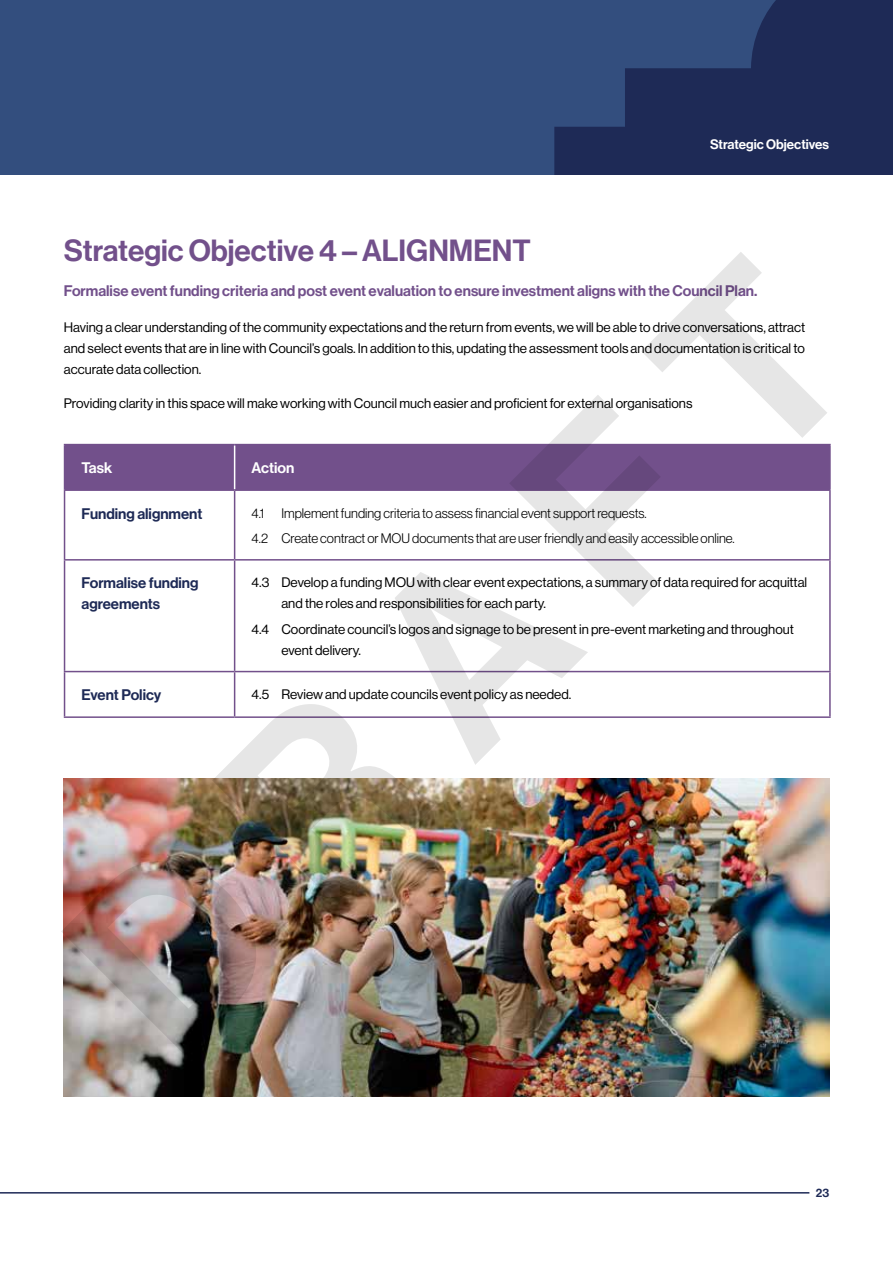
<style>
.page{position:relative;width:893px;height:1263px;background:#fff}
.page>*{position:absolute;margin:0;border:0;box-sizing:border-box;transform-origin:0 0}
.t1{font:244.95px "N Haas Grotesk DS Pro 65 Md";color:#000}
.t2{font:30px "N Haas Grotesk DS Pro 65 Md";color:#72508b}
.t3{font:15px "N Haas Grotesk DS Pro 65 Md";color:#72508b}
.t4{font:15px/21px "N Haas Grotesk DS Pro 65 Md";color:#1e2a56}
.t5{font:15px "N Haas Grotesk DS Pro 65 Md";color:#fff}
.t6{font:13.5px/21px "N Haas Grotesk DS Pro 55 Rg";color:#000}
.t7{font:13.5px/25.2px "N Haas Grotesk DS Pro 45 Lt";color:#000}
.t8{font:13.5px "N Haas Grotesk DS Pro 65 Md";color:#fff}
.t9{font:12px "N Haas Grotesk DS Pro 65 Md";color:#1e2a56}
</style>
<div class="page">
<div style="left:0;top:0;width:893px;height:174px;background:#334e7e"></div>
<svg style="left:554px;top:0;width:339px;height:174px;fill:#1e2a56"></svg>
<hr style="left:0;top:1192px;width:809px;height:1px;background:#1e2a56">
<div style="left:65px;top:445px;width:764px;height:44px;background:#72508b"></div>
<hr style="left:234px;top:445px;width:1px;height:44px;background:#fff">
<hr style="left:64px;top:444px;width:171px;height:1px;background:#72508b">
<hr style="left:64px;top:445px;width:1px;height:44px;background:#72508b">
<hr style="left:235px;top:444px;width:596px;height:1px;background:#72508b">
<hr style="left:829px;top:445px;width:2px;height:44px;background:#72508b">
<hr style="left:64px;top:489px;width:171px;height:2px;background:#72508b">
<hr style="left:235px;top:489px;width:596px;height:2px;background:#72508b">
<hr style="left:64px;top:491px;width:1px;height:68px;background:#72508b">
<hr style="left:234px;top:491px;width:1px;height:68px;background:#72508b">
<hr style="left:829px;top:491px;width:2px;height:68px;background:#72508b">
<hr style="left:64px;top:559px;width:171px;height:2px;background:#72508b">
<hr style="left:64px;top:561px;width:1px;height:110px;background:#72508b">
<hr style="left:235px;top:559px;width:596px;height:2px;background:#72508b">
<hr style="left:234px;top:561px;width:1px;height:110px;background:#72508b">
<hr style="left:829px;top:561px;width:2px;height:110px;background:#72508b">
<hr style="left:64px;top:671px;width:171px;height:1px;background:#72508b">
<hr style="left:64px;top:672px;width:1px;height:44px;background:#72508b">
<hr style="left:235px;top:671px;width:596px;height:1px;background:#72508b">
<hr style="left:234px;top:672px;width:1px;height:44px;background:#72508b">
<hr style="left:829px;top:672px;width:2px;height:44px;background:#72508b">
<hr style="left:64px;top:716px;width:171px;height:2px;background:#72508b">
<hr style="left:235px;top:716px;width:596px;height:2px;background:#72508b">
<img style="left:64px;top:778px;width:765px;height:318px">
<p class="t8" style="left:710px;top:136px;width:121px">Strategic Objectives</p>
<h2 class="t2" style="left:64px;top:233px;width:469px">Strategic Objective 4 – ALIGNMENT</h2>
<p class="t3" style="left:64px;top:282px;width:695px">Formalise event funding criteria and post event evaluation to ensure investment aligns with the Council Plan.</p>
<p class="t6" style="left:64px;top:317px;width:743px;text-align:justify">Having a clear understanding of the community expectations and the return from events, we will be able to drive conversations, attract and select events that are in line with Council’s goals. In addition to this, updating the assessment tools and documentation is critical to accurate data collection.</p>
<p class="t6" style="left:64px;top:393px;width:630px">Providing clarity in this space will make working with Council much easier and proficient for external organisations</p>
<h1 class="t1" style="left:14px;top:904px;width:981px;rotate:-45deg">DRAFT</h1>
<p class="t5" style="left:82px;top:459px;width:32px">Task</p>
<p class="t5" style="left:252px;top:459px;width:44px">Action</p>
<p class="t4" style="left:82px;top:503px;width:122px">Funding alignment</p>
<p class="t7" style="left:252px;top:500px;width:14px">4.1</p>
<p class="t7" style="left:252px;top:500px;width:485px;text-indent:30px">Implement funding criteria to assess financial event support requests.<br>4.2 Create contract or MOU documents that are user friendly and easily accessible online.</p>
<p class="t4" style="left:82px;top:573px;width:119px">Formalise funding agreements</p>
<p class="t6" style="left:281px;top:572px;width:527px;text-indent:-30px">4.3 Develop a funding MOU with clear event expectations, a summary of data required for acquittal and the roles and responsibilities for each party.</p>
<p class="t6" style="left:281px;top:618px;width:514px;text-indent:-30px">4.4 Coordinate council’s logos and signage to be present in pre-event marketing and throughout event delivery.</p>
<p class="t4" style="left:82px;top:685px;width:81px">Event Policy</p>
<p class="t6" style="left:252px;top:684px;width:321px">4.5 Review and update councils event policy as needed.</p>
<p class="t9" style="left:816px;top:1186px;width:15px">23</p>
</div>
